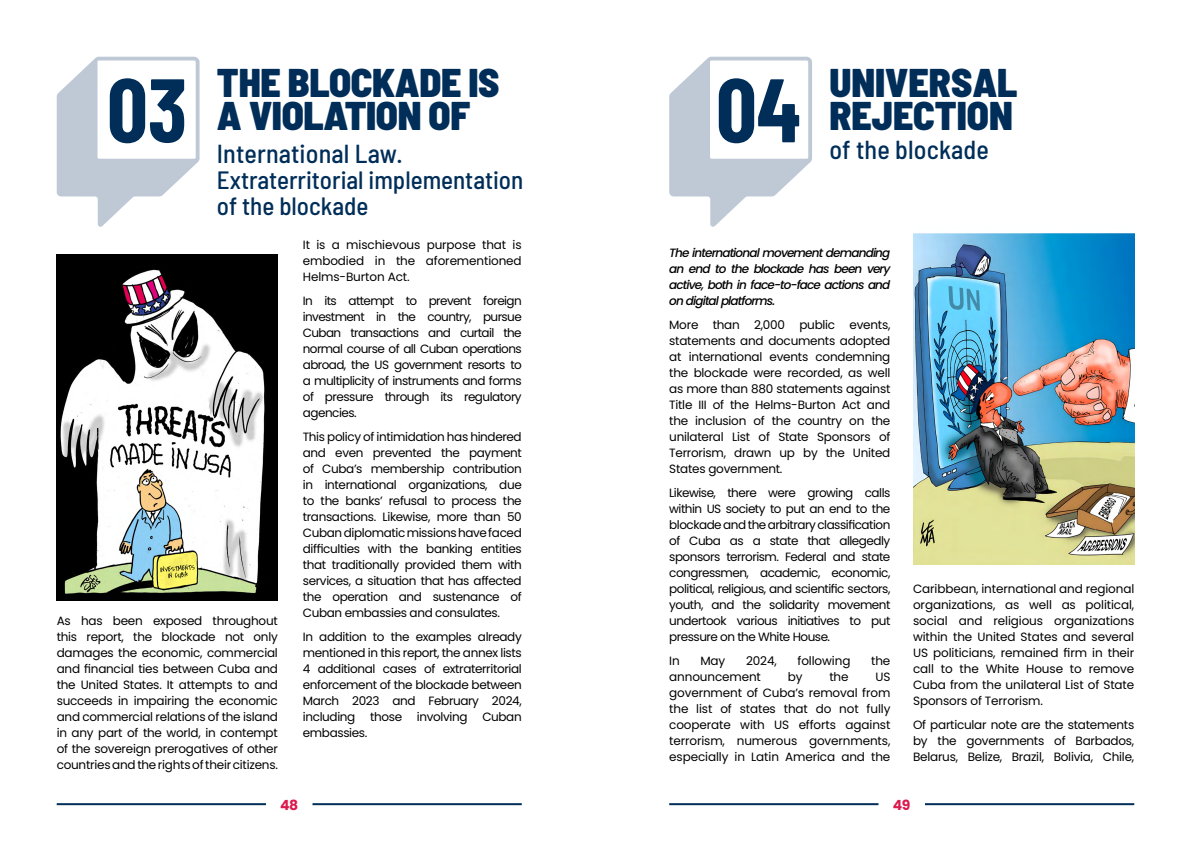
<style>
.page{position:relative;width:1191px;height:842px;background:#fff}
.page>*{position:absolute;margin:0;border:0;box-sizing:border-box;transform-origin:0 0}
.t1{font:700 90px "Barlow Condensed";color:#002e59}
.t2{font:900 semi-condensed 40px/33px "Barlow";letter-spacing:-.01em;color:#002e59}
.t3{font:500 semi-condensed 26px "Barlow";letter-spacing:.005em;color:#002e59}
.t4{font:500 semi-condensed 25px/26px "Barlow";color:#002e59}
.t5{font:700 14px "Poppins";color:#db1a4d}
.t6{font:12px/16px "Poppins";letter-spacing:-.02em;color:#000;text-align:justify}
.t7{font:italic 500 12px/16px "Poppins";letter-spacing:-.07em;color:#000;text-align:justify}
</style>
<div class="page">
<hr style="left:312px;top:803px;width:210px;height:2px;background:#002e59">
<hr style="left:925px;top:803px;width:209px;height:2px;background:#002e59">
<hr style="left:57px;top:803px;width:209px;height:2px;background:#002e59">
<hr style="left:669px;top:803px;width:209px;height:2px;background:#002e59">
<svg style="left:57px;top:57px;width:142px;height:170px"></svg>
<img style="left:57px;top:254px;width:221px;height:347px">
<img style="left:913px;top:233px;width:221px;height:332px">
<svg style="left:669px;top:57px;width:143px;height:170px"></svg>
<h1 class="t1" style="left:107px;top:46px;width:82px">03</h1>
<h2 class="t2" style="left:217px;top:64px;width:284px">THE BLOCKADE IS<br>A VIOLATION OF</h2>
<h3 class="t3" style="left:217px;top:135px;width:187px">International Law.</h3>
<h3 class="t4" style="left:217px;top:165px;width:308px">Extraterritorial implementation of the blockade</h3>
<p class="t6" style="left:57px;top:613px;width:223px">As has been exposed throughout this report, the blockade not only damages the economic, commercial and financial ties between Cuba and the United States. It attempts to and succeeds in impairing the economic and commercial relations of the island in any part of the world, in contempt of the sovereign prerogatives of other countries and the rights of their citizens.</p>
<p class="t6" style="left:303px;top:237px;width:220px">It is a mischievous purpose that is embodied in the aforementioned Helms-Burton Act.</p>
<p class="t6" style="left:303px;top:293px;width:220px">In its attempt to prevent foreign investment in the country, pursue Cuban transactions and curtail the normal course of all Cuban operations abroad, the US government resorts to a multiplicity of instruments and forms of pressure through its regulatory agencies.</p>
<p class="t6" style="left:303px;top:428px;width:220px">This policy of intimidation has hindered and even prevented the payment of Cuba’s membership contribution in international organizations, due to the banks’ refusal to process the transactions. Likewise, more than 50<br>Cuban diplomatic missions have faced difficulties with the banking entities that traditionally provided them with services, a situation that has affected the operation and sustenance of Cuban embassies and consulates.</p>
<p class="t6" style="left:303px;top:628px;width:220px">In addition to the examples already mentioned in this report, the annex lists 4 additional cases of extraterritorial enforcement of the blockade between March 2023 and February 2024, including those involving Cuban embassies.</p>
<h1 class="t1" style="left:716px;top:46px;width:86px">04</h1>
<h2 class="t2" style="left:829px;top:64px;width:190px">UNIVERSAL<br>REJECTION</h2>
<h3 class="t3" style="left:829px;top:131px;width:161px">of the blockade</h3>
<p class="t7" style="left:669px;top:245px;width:223px">The international movement demanding an end to the blockade has been very active, both in face-to-face actions and on digital platforms.</p>
<p class="t6" style="left:669px;top:317px;width:223px">More than 2,000 public events, statements and documents adopted at international events condemning the blockade were recorded, as well as more than 880 statements against Title III of the Helms-Burton Act and the inclusion of the country on the unilateral List of State Sponsors of Terrorism, drawn up by the United States government.</p>
<p class="t6" style="left:669px;top:485px;width:223px">Likewise, there were growing calls within US society to put an end to the blockade and the arbitrary classification of Cuba as a state that allegedly sponsors terrorism. Federal and state congressmen, academic, economic, political, religious, and scientific sectors, youth, and the solidarity movement undertook various initiatives to put pressure on the White House.</p>
<p class="t6" style="left:669px;top:652px;width:12px">In</p>
<p class="t6" style="left:700px;top:652px;width:26px">May</p>
<p class="t6" style="left:746px;top:652px;width:32px">2024,</p>
<p class="t6" style="left:797px;top:652px;width:54px">following</p>
<p class="t6" style="left:871px;top:652px;width:21px">the</p>
<p class="t6" style="left:669px;top:668px;width:93px">announcement</p>
<p class="t6" style="left:788px;top:668px;width:16px">by</p>
<p class="t6" style="left:829px;top:668px;width:21px">the</p>
<p class="t6" style="left:669px;top:668px;width:223px;text-indent:206px">US government of Cuba’s removal from the list of states that do not fully cooperate with US efforts against terrorism, numerous governments, especially in Latin America and the</p>
<p class="t6" style="left:913px;top:580px;width:223px">Caribbean, international and regional organizations, as well as political, social and religious organizations within the United States and several US politicians, remained firm in their call to the White House to remove Cuba from the unilateral List of State Sponsors of Terrorism.</p>
<p class="t6" style="left:913px;top:716px;width:223px">Of particular note are the statements by the governments of Barbados, Belarus, Belize, Brazil, Bolivia, Chile,</p>
<p class="t5" style="left:280px;top:797px;width:20px">48</p>
<p class="t5" style="left:893px;top:797px;width:19px">49</p>
</div>
